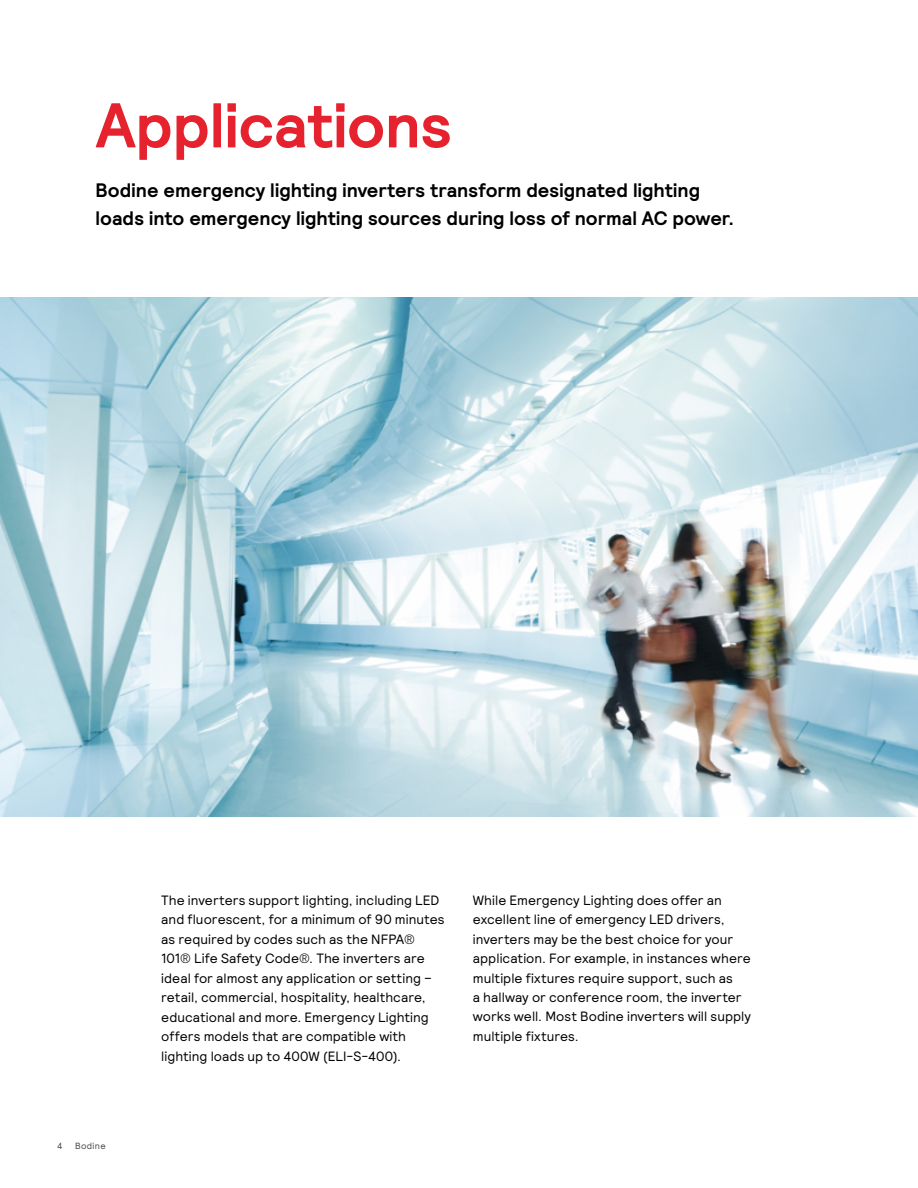
<style>
.page{position:relative;width:918px;height:1188px;background:#fff}
.page>*{position:absolute;margin:0;border:0;box-sizing:border-box;transform-origin:0 0}
.t1{font:700 63px "Relative";letter-spacing:-.005em;color:#e6222f}
.t2{font:700 19.5px/28.5px "Relative";color:#000}
.t3{font:13.5px/19.5px "Relative";letter-spacing:.005em;color:#000}
.t4{font:9px "Relative";letter-spacing:.04em;color:#464547}
</style>
<div class="page">
<img style="left:0;top:297px;width:918px;height:520px">
<h1 class="t1" style="left:96px;top:84px;width:358px">Applications</h1>
<h2 class="t2" style="left:96px;top:175px;width:640px">Bodine emergency lighting inverters transform designated lighting loads into emergency lighting sources during loss of normal AC power.</h2>
<p class="t4" style="left:57px;top:1140px;width:7px">4</p>
<p class="t4" style="left:75px;top:1140px;width:32px">Bodine</p>
<p class="t3" style="left:161px;top:890px;width:285px">The inverters support lighting, including LED and fluorescent, for a minimum of 90 minutes as required by codes such as the NFPA® 101® Life Safety Code®. The inverters are ideal for almost any application or setting – retail, commercial, hospitality, healthcare, educational and more. Emergency Lighting offers models that are compatible with lighting loads up to 400W (ELI-S-400).</p>
<p class="t3" style="left:473px;top:890px;width:280px">While Emergency Lighting does offer an excellent line of emergency LED drivers, inverters may be the best choice for your application. For example, in instances where multiple fixtures require support, such as<br>a hallway or conference room, the inverter works well. Most Bodine inverters will supply multiple fixtures.</p>
</div>
